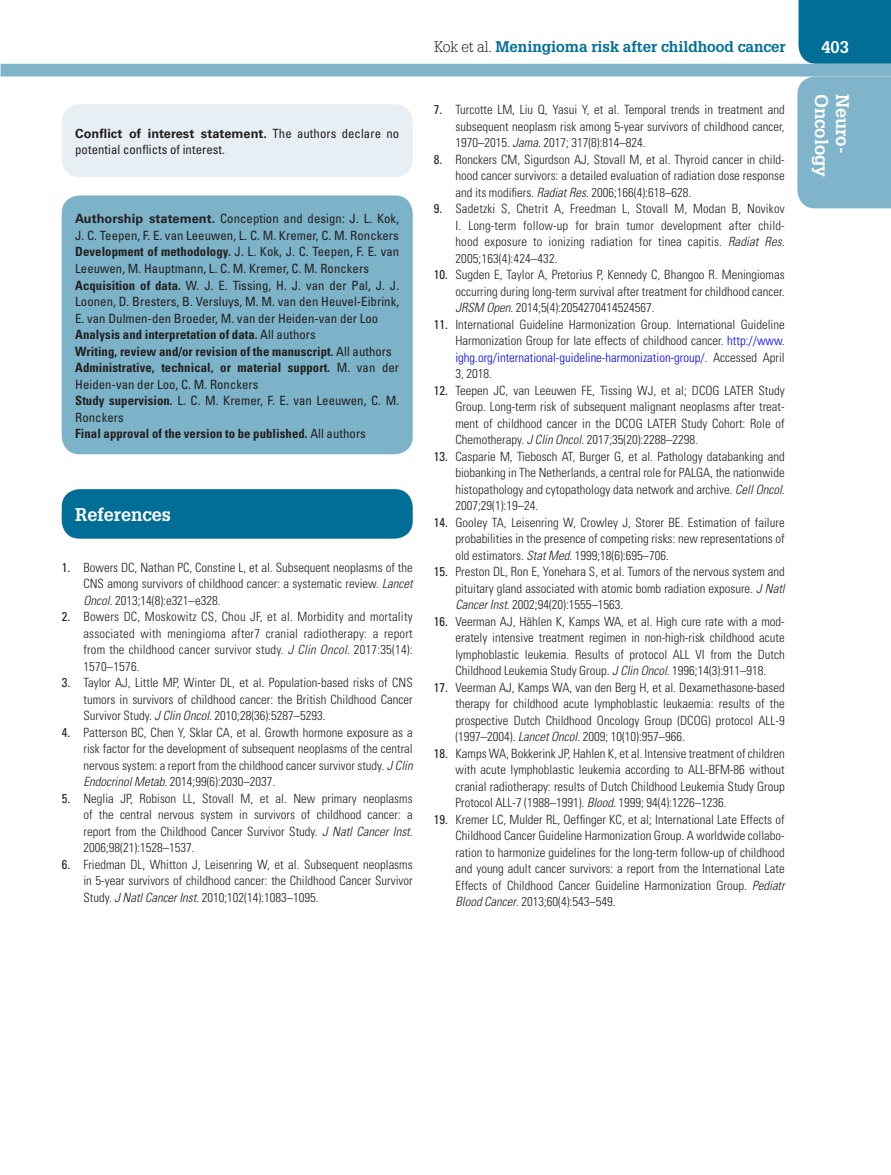
<style>
.page{position:relative;width:891px;height:1175px;background:#fff}
.page>*{position:absolute;margin:0;border:0;box-sizing:border-box;transform-origin:0 0}
.t1{font:700 18px "Glypha LT Std";color:#fff}
.t2{font:700 16.5px "Glypha LT Std";color:#fff}
.t3{font:700 15px "Glypha LT Std";color:#006e96}
.t4{font:300 condensed 12.75px/16.5px "Univers LT Std";color:#231f20;text-align:justify}
.t5{font:condensed 12.75px/16.5px "Univers LT Std";letter-spacing:.005em;color:#231f20}
.s1{font-weight:700;font-stretch:normal}
.s2{font-weight:700}
.s3{font-weight:400}
.s4{font-style:italic}
.s5{font-weight:300;color:#231f20}
.s6{color:#00f}
</style>
<div class="page">
<div style="left:799px;top:0;width:92px;height:64px;background:#006e96"></div>
<div style="left:1px;top:64px;width:890px;height:12px;background:#7fb4ca"></div>
<div style="left:797px;top:76px;width:94px;height:132px;background:#7fb4ca"></div>
<div style="left:62px;top:195px;width:351px;height:259px;background:#7cb3c9;border-radius:18px"></div>
<div style="left:62px;top:104px;width:351px;height:73px;background:#e8eff4;border-radius:18px"></div>
<div style="left:62px;top:489px;width:351px;height:49px;background:#006e96;border-radius:18px"></div>
<p class="t5" style="left:75px;top:125px;width:326px"><span class="s1">Conflict of interest statement.</span> The authors declare no potential conflicts of interest.</p>
<p class="t5" style="left:75px;top:210px;width:326px"><span class="s1">Authorship statement.</span> Conception and design: J. L. Kok, J. C. Teepen, F. E. van Leeuwen, L. C. M. Kremer, C. M. Ronckers <span class="s2">Development of methodology.</span> J. L. Kok, J. C. Teepen, F. E. van Leeuwen, M. Hauptmann, L. C. M. Kremer, C. M. Ronckers <span class="s2">Acquisition of data.</span> W. J. E. Tissing, H. J. van der Pal, J. J.<br>Loonen, D. Bresters, B. Versluys, M. M. van den Heuvel-Eibrink, E. van Dulmen-den Broeder, M. van der Heiden-van der Loo <span class="s2">Analysis and interpretation of data.</span> All authors<br><span class="s2">Writing, review and/or revision of the manuscript.</span> All authors <span class="s2">Administrative, technical, or material support.</span> M. van der Heiden-van der Loo, C. M. Ronckers<br><span class="s2">Study supervision.</span> L. C. M. Kremer, F. E. van Leeuwen, C. M.<br>Ronckers<br><span class="s2">Final approval of the version to be published.</span> All authors</p>
<h1 class="t1" style="left:75px;top:503px;width:97px">References</h1>
<p class="t4" style="left:83px;top:559px;width:331px;text-indent:-22px"><span class="s3">1.</span> Bowers DC, Nathan PC, Constine L, et al. Subsequent neoplasms of the CNS among survivors of childhood cancer: a systematic review. <span class="s4">Lancet Oncol</span>. 2013;14(8):e321–e328.</p>
<p class="t4" style="left:83px;top:608px;width:331px;text-indent:-22px"><span class="s3">2.</span> Bowers DC, Moskowitz CS, Chou JF, et al. Morbidity and mortality associated with meningioma after7 cranial radiotherapy: a report from the childhood cancer survivor study. <span class="s4">J Clin Oncol.</span> 2017:35(14):<br>1570–1576.</p>
<p class="t4" style="left:83px;top:674px;width:331px;text-indent:-22px"><span class="s3">3.</span> Taylor AJ, Little MP, Winter DL, et al. Population-based risks of CNS tumors in survivors of childhood cancer: the British Childhood Cancer Survivor Study. <span class="s4">J Clin Oncol</span>. 2010;28(36):5287–5293.</p>
<p class="t4" style="left:83px;top:724px;width:331px;text-indent:-22px"><span class="s3">4.</span> Patterson BC, Chen Y, Sklar CA, et al. Growth hormone exposure as a risk factor for the development of subsequent neoplasms of the central nervous system: a report from the childhood cancer survivor study. <span class="s4">J Clin Endocrinol Metab</span>. 2014;99(6):2030–2037.</p>
<p class="t4" style="left:83px;top:790px;width:331px;text-indent:-22px"><span class="s3">5.</span> Neglia JP, Robison LL, Stovall M, et al. New primary neoplasms of the central nervous system in survivors of childhood cancer: a report from the Childhood Cancer Survivor Study. <span class="s4">J Natl Cancer Inst</span>.<br>2006;98(21):1528–1537.</p>
<p class="t4" style="left:83px;top:856px;width:331px;text-indent:-22px"><span class="s3">6.</span> Friedman DL, Whitton J, Leisenring W, et al. Subsequent neoplasms in 5-year survivors of childhood cancer: the Childhood Cancer Survivor Study. <span class="s4">J Natl Cancer Inst</span>. 2010;102(14):1083–1095.</p>
<p class="t3" style="left:434px;top:37px;width:353px"><span class="s5">Kok et al.</span> Meningioma risk after childhood cancer</p>
<p class="t2" style="left:821px;top:37px;width:29px">403</p>
<h1 class="t1" style="left:833px;top:94px;width:85px;rotate:90deg">Oncology</h1>
<h1 class="t1" style="left:854px;top:94px;width:61px;rotate:90deg">Neuro-</h1>
<p class="t4" style="left:455px;top:101px;width:331px;text-indent:-22px"><span class="s3">7.</span> Turcotte LM, Liu Q, Yasui Y, et al. Temporal trends in treatment and subsequent neoplasm risk among 5-year survivors of childhood cancer, 1970–2015. <span class="s4">Jama.</span> 2017; 317(8):814–824.</p>
<p class="t4" style="left:455px;top:151px;width:331px;text-indent:-22px"><span class="s3">8.</span> Ronckers CM, Sigurdson AJ, Stovall M, et al. Thyroid cancer in child&shy;hood cancer survivors: a detailed evaluation of radiation dose response and its modifiers. <span class="s4">Radiat Res</span>. 2006;166(4):618–628.</p>
<p class="t4" style="left:455px;top:200px;width:331px;text-indent:-22px"><span class="s3">9.</span> Sadetzki S, Chetrit A, Freedman L, Stovall M, Modan B, Novikov I. Long-term follow-up for brain tumor development after child&shy;hood exposure to ionizing radiation for tinea capitis. <span class="s4">Radiat Res</span>.<br>2005;163(4):424–432.</p>
<p class="t4" style="left:455px;top:266px;width:331px;text-indent:-22px"><span class="s3">10.</span> Sugden E, Taylor A, Pretorius P, Kennedy C, Bhangoo R. Meningiomas occurring during long-term survival after treatment for childhood cancer.<br><span class="s4">JRSM Open</span>. 2014;5(4):2054270414524567.</p>
<p class="t4" style="left:455px;top:316px;width:331px;text-indent:-22px"><span class="s3">11.</span> International Guideline Harmonization Group. International Guideline Harmonization Group for late effects of childhood cancer. <span class="s6">http://www. ighg.org/international-guideline-harmonization-group/</span>. Accessed April 3, 2018.</p>
<p class="t4" style="left:455px;top:382px;width:331px;text-indent:-22px"><span class="s3">12.</span> Teepen JC, van Leeuwen FE, Tissing WJ, et al; DCOG LATER Study Group. Long-term risk of subsequent malignant neoplasms after treat&shy;ment of childhood cancer in the DCOG LATER Study Cohort: Role of Chemotherapy. <span class="s4">J Clin Oncol</span>. 2017;35(20):2288–2298.</p>
<p class="t4" style="left:455px;top:448px;width:331px;text-indent:-22px"><span class="s3">13.</span> Casparie M, Tiebosch AT, Burger G, et al. Pathology databanking and biobanking in The Netherlands, a central role for PALGA, the nationwide histopathology and cytopathology data network and archive. <span class="s4">Cell Oncol</span>.<br>2007;29(1):19–24.</p>
<p class="t4" style="left:455px;top:514px;width:331px;text-indent:-22px"><span class="s3">14.</span> Gooley TA, Leisenring W, Crowley J, Storer BE. Estimation of failure probabilities in the presence of competing risks: new representations of old estimators. <span class="s4">Stat Med</span>. 1999;18(6):695–706.</p>
<p class="t4" style="left:455px;top:563px;width:331px;text-indent:-22px"><span class="s3">15.</span> Preston DL, Ron E, Yonehara S, et al. Tumors of the nervous system and pituitary gland associated with atomic bomb radiation exposure. <span class="s4">J Natl Cancer Inst</span>. 2002;94(20):1555–1563.</p>
<p class="t4" style="left:455px;top:613px;width:331px;text-indent:-22px"><span class="s3">16.</span> Veerman AJ, Hählen K, Kamps WA, et al. High cure rate with a mod&shy;erately intensive treatment regimen in non-high-risk childhood acute lymphoblastic leukemia. Results of protocol ALL VI from the Dutch Childhood Leukemia Study Group. <span class="s4">J Clin Oncol</span>. 1996;14(3):911–918.</p>
<p class="t4" style="left:455px;top:679px;width:331px;text-indent:-22px"><span class="s3">17.</span> Veerman AJ, Kamps WA, van den Berg H, et al. Dexamethasone-based therapy for childhood acute lymphoblastic leukaemia: results of the prospective Dutch Childhood Oncology Group (DCOG) protocol ALL-9 (1997–2004). <span class="s4">Lancet Oncol.</span> 2009; 10(10):957–966.</p>
<p class="t4" style="left:455px;top:745px;width:331px;text-indent:-22px"><span class="s3">18.</span> Kamps WA, Bokkerink JP, Hahlen K, et al. Intensive treatment of children with acute lymphoblastic leukemia according to ALL-BFM-86 without cranial radiotherapy: results of Dutch Childhood Leukemia Study Group Protocol ALL-7 (1988–1991). <span class="s4">Blood.</span> 1999; 94(4):1226–1236.</p>
<p class="t4" style="left:455px;top:811px;width:331px;text-indent:-22px"><span class="s3">19.</span> Kremer LC, Mulder RL, Oeffinger KC, et al; International Late Effects of Childhood Cancer Guideline Harmonization Group. A worldwide collabo&shy;ration to harmonize guidelines for the long-term follow-up of childhood and young adult cancer survivors: a report from the International Late Effects of Childhood Cancer Guideline Harmonization Group. <span class="s4">Pediatr Blood Cancer</span>. 2013;60(4):543–549.</p>
</div>
